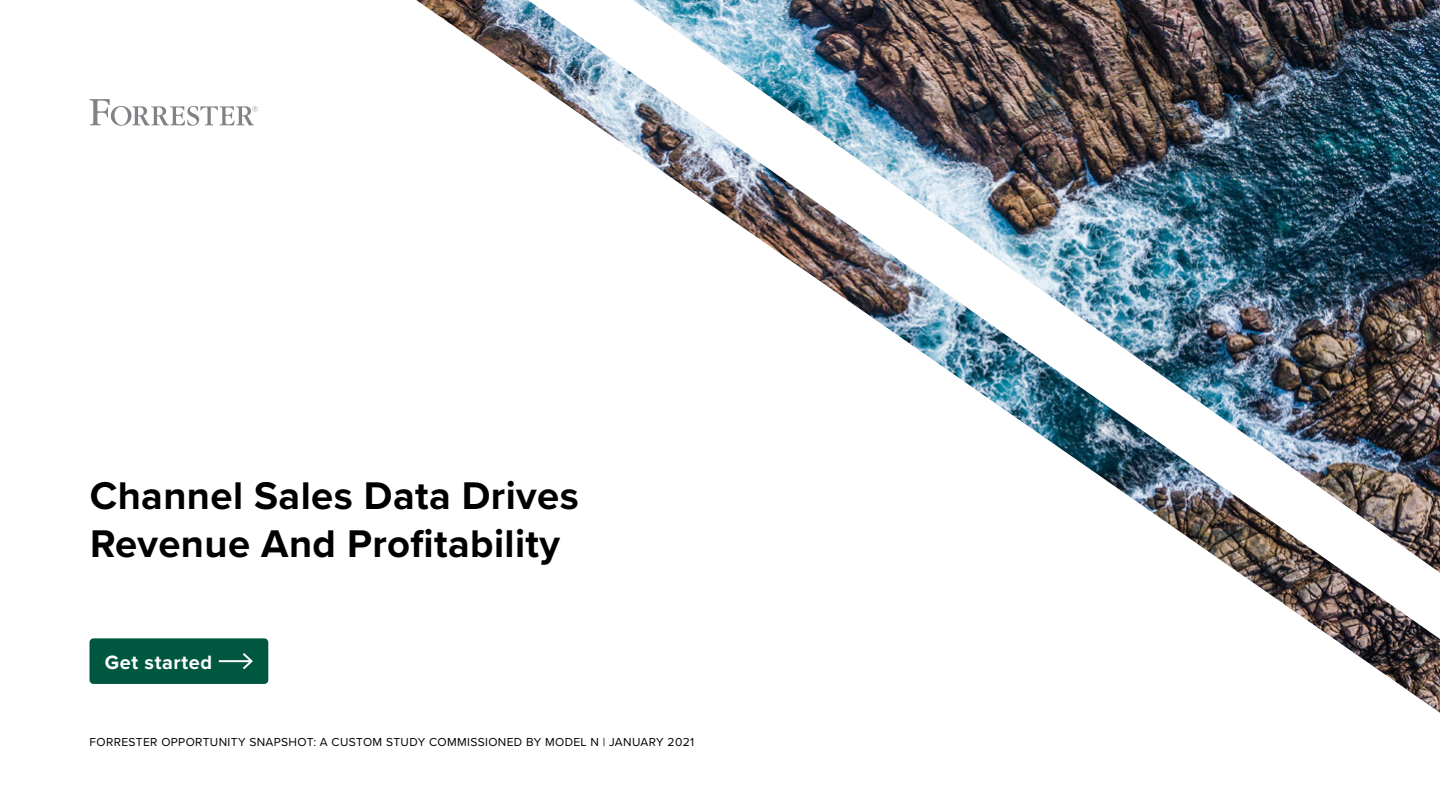
<style>
.page{position:relative;width:1440px;height:810px;background:#fff}
.page>*{position:absolute;margin:0;border:0;box-sizing:border-box;transform-origin:0 0}
.Cover_Title{font:700 40px/48px "Proxima Nova";letter-spacing:.01em;color:#000}
.t1{font:700 20px "Proxima Nova";letter-spacing:.03em;color:#fff}
.t2{font:12px "Proxima Nova";letter-spacing:.03em;color:#000}
</style>
<div class="page">
<img style="left:416px;top:0;width:1024px;height:713px">
<svg style="left:90px;top:99px;width:168px;height:27px"></svg>
<div style="left:90px;top:638px;width:178px;height:46px;background:#005740;border-radius:4px"></div>
<hr style="left:219px;top:660px;width:32px;height:2px;background:#fff">
<svg style="left:241px;top:653px;width:12px;height:17px"></svg>
<h1 class="Cover_Title" style="left:90px;top:470px;width:490px">Channel Sales Data Drives<br>Revenue And Profitability</h1>
<p class="t1" style="left:105px;top:647px;width:109px">Get started</p>
<p class="t2" style="left:90px;top:733px;width:606px">FORRESTER OPPORTUNITY SNAPSHOT: A CUSTOM STUDY COMMISSIONED BY MODEL N | JANUARY 2021</p>
</div>
